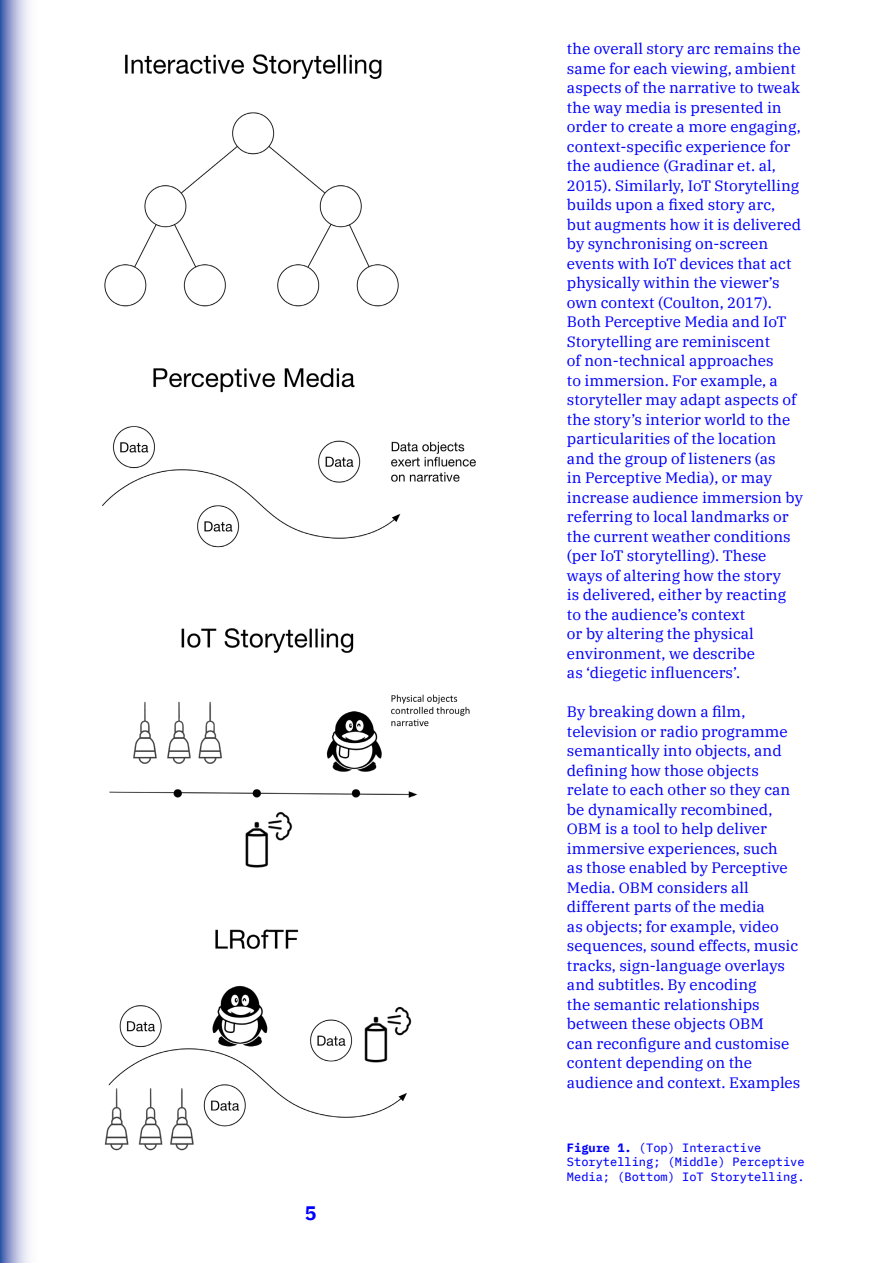
<style>
.page{position:relative;width:893px;height:1263px;background:#fff}
.page>*{position:absolute;margin:0;border:0;box-sizing:border-box;transform-origin:0 0}
.t1{font:700 19.5px "IBM Plex Sans";color:#00f}
.Main_Body_Text{font:15px/19.5px "IBM Plex Serif";color:#00f}
.Image_Caption{font:12px/14.4px "IBM Plex Mono Text";color:#00f}
.s1{font-family:"IBM Plex Mono";font-weight:700}
</style>
<div class="page">
<svg style="left:0;top:0;width:29px;height:1263px;background:#a6b1d8"></svg>
<img style="left:102px;top:54px;width:374px;height:1097px">
<h1 class="t1" style="left:305px;top:1198px;width:13px">5</h1>
<p class="Main_Body_Text" style="left:567px;top:38px;width:237px">the overall story arc remains the same for each viewing, ambient aspects of the narrative to tweak the way media is presented in order to create a more engaging, context-specific experience for the audience (Gradinar et. al,<br>2015). Similarly, IoT Storytelling builds upon a fixed story arc, but augments how it is delivered by synchronising on-screen events with IoT devices that act physically within the viewer’s own context (Coulton, 2017).<br>Both Perceptive Media and IoT<br>Storytelling are reminiscent<br>of non-technical approaches<br>to immersion. For example, a storyteller may adapt aspects of the story’s interior world to the particularities of the location and the group of listeners (as<br>in Perceptive Media), or may increase audience immersion by referring to local landmarks or the current weather conditions (per IoT storytelling). These ways of altering how the story<br>is delivered, either by reacting to the audience’s context<br>or by altering the physical environment, we describe<br>as ‘diegetic influencers’.</p>
<p class="Main_Body_Text" style="left:567px;top:701px;width:235px">By breaking down a film, television or radio programme semantically into objects, and defining how those objects relate to each other so they can be dynamically recombined,<br>OBM is a tool to help deliver immersive experiences, such<br>as those enabled by Perceptive<br>Media. OBM considers all different parts of the media<br>as objects; for example, video sequences, sound effects, music tracks, sign-language overlays and subtitles. By encoding<br>the semantic relationships between these objects OBM<br>can reconfigure and customise content depending on the audience and context. Examples</p>
<p class="Image_Caption" style="left:567px;top:1139px;width:239px"><span class="s1">Figure 1.</span> (Top) Interactive<br>Storytelling; (Middle) Perceptive<br>Media; (Bottom) IoT Storytelling.</p>
</div>
